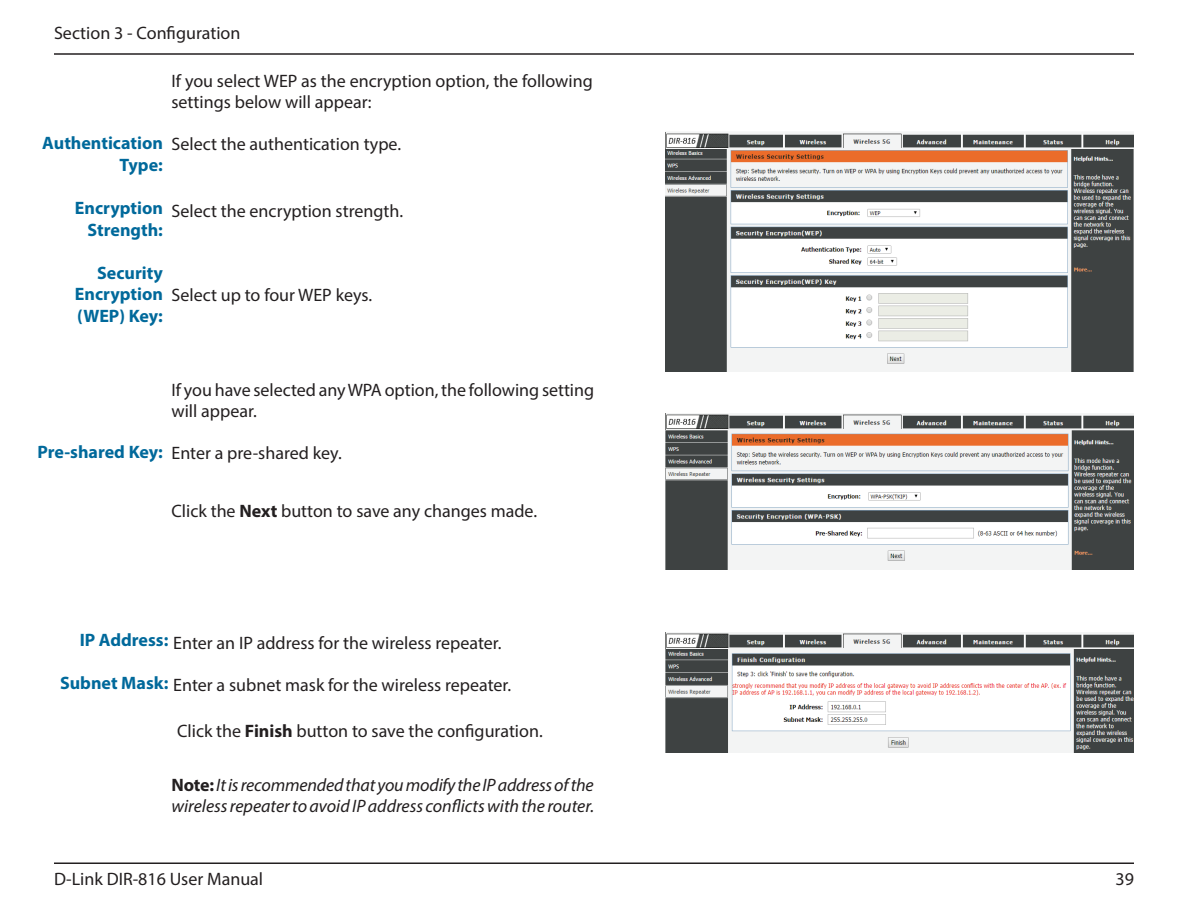
<style>
.page{position:relative;width:1188px;height:918px;background:#fff}
.page>*{position:absolute;margin:0;border:0;box-sizing:border-box;transform-origin:0 0}
.t1{font:18px/21px "Myriad Pro";color:#231f20}
.t2{font:italic 18px/21px "Myriad Pro";letter-spacing:-.005em;color:#231f20}
.t3{font:700 18px/21.6px "Myriad Pro";color:#00699b;text-align:right}
.s1{font-weight:700;color:#00699b}
.s2{font-weight:700}
.s3{font-weight:700;font-style:normal}
</style>
<div class="page">
<hr style="left:54px;top:53px;width:1080px;height:2px;background:#231f20">
<hr style="left:54px;top:862px;width:1080px;height:2px;background:#231f20">
<img style="left:665px;top:132px;width:469px;height:239px">
<img style="left:665px;top:429px;width:469px;height:141px">
<img style="left:665px;top:648px;width:469px;height:105px">
<img style="left:665px;top:133px;width:469px;height:15px">
<img style="left:665px;top:414px;width:469px;height:15px">
<img style="left:665px;top:633px;width:469px;height:15px">
<p class="t1" style="left:54px;top:22px;width:188px">Section 3 - Configuration</p>
<p class="t3" style="left:42px;top:132px;width:122px">Authentication<br>Type:</p>
<p class="t3" style="left:75px;top:196px;width:90px">Encryption<br>Strength:</p>
<p class="t3" style="left:75px;top:261px;width:90px;text-align:justify;text-indent:22px">Security Encryption (WEP) Key:</p>
<p class="t1" style="left:171px;top:70px;width:423px">If you select WEP as the encryption option, the following settings below will appear:</p>
<p class="t1" style="left:171px;top:133px;width:231px">Select the authentication type.</p>
<p class="t1" style="left:171px;top:201px;width:233px">Select the encryption strength.</p>
<p class="t1" style="left:171px;top:285px;width:202px">Select up to four WEP keys.</p>
<p class="t1" style="left:171px;top:379px;width:424px">If you have selected any WPA option, the following setting will appear.</p>
<p class="t1" style="left:37px;top:442px;width:306px"><span class="s1">Pre-shared Key:</span> Enter a pre-shared key.</p>
<p class="t1" style="left:171px;top:500px;width:367px">Click the <span class="s2">Next</span> button to save any changes made.</p>
<p class="t3" style="left:80px;top:629px;width:90px">IP Address:</p>
<p class="t3" style="left:60px;top:672px;width:110px">Subnet Mask:</p>
<p class="t1" style="left:173px;top:632px;width:330px">Enter an IP address for the wireless repeater.</p>
<p class="t1" style="left:173px;top:674px;width:339px">Enter a subnet mask for the wireless repeater.</p>
<p class="t1" style="left:177px;top:721px;width:367px">Click the <span class="s2">Finish</span> button to save the configuration.</p>
<p class="t2" style="left:171px;top:774px;width:424px"><span class="s3">Note:</span> It is recommended that you modify the IP address of the wireless repeater to avoid IP address conflicts with the router.</p>
<p class="t1" style="left:54px;top:868px;width:211px">D-Link DIR-816 User Manual</p>
<p class="t1" style="left:1116px;top:868px;width:20px">39</p>
</div>
